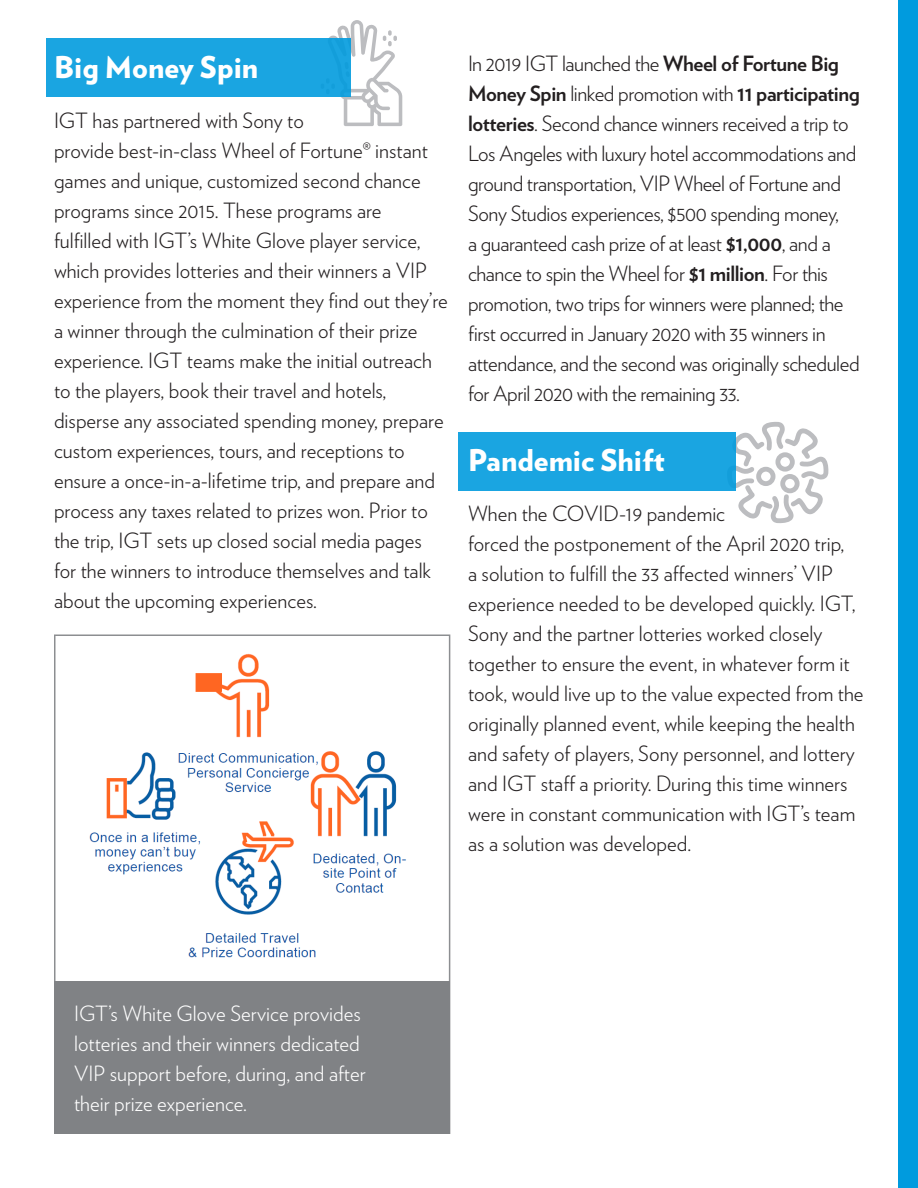
<style>
.page{position:relative;width:918px;height:1188px;background:#fff}
.page>*{position:absolute;margin:0;border:0;box-sizing:border-box;transform-origin:0 0}
.t1{font:900 30px "Verlag";color:#fff}
.Body_Copy{font:300 21px/30px "Verlag";color:#231f20}
.Body_Copy-2{font:300 21px/30px "Verlag";letter-spacing:-.02em;color:#231f20}
.Body_Copy-3{font:300 21px/30px "Verlag";color:#fff}
.s1{font-weight:700}
</style>
<div class="page">
<div style="left:898px;top:0;width:20px;height:1188px;background:#009bde"></div>
<svg style="left:736px;top:422px;width:93px;height:101px"></svg>
<div style="left:459px;top:432px;width:277px;height:59px;background:#1aa5e1"></div>
<svg style="left:329px;top:20px;width:73px;height:106px"></svg>
<div style="left:46px;top:38px;width:305px;height:59px;background:#1aa5e1"></div>
<div style="left:54px;top:981px;width:396px;height:153px;background:#808285"></div>
<img style="left:89px;top:653px;width:317px;height:305px">
<div style="left:54px;top:634px;width:396px;height:500px;border:2px solid #808285"></div>
<p class="t1" style="left:54px;top:42px;width:206px">Big Money Spin</p>
<p class="Body_Copy" style="left:54px;top:105px;width:395px">IGT has partnered with Sony to<br>provide best-in-class Wheel of Fortune® instant games and unique, customized second chance programs since 2015. These programs are<br>fulfilled with IGT’s White Glove player service, which provides lotteries and their winners a VIP experience from the moment they find out they’re a winner through the culmination of their prize experience. IGT teams make the initial outreach to the players, book their travel and hotels, disperse any associated spending money, prepare custom experiences, tours, and receptions to ensure a once-in-a-lifetime trip, and prepare and process any taxes related to prizes won. Prior to the trip, IGT sets up closed social media pages for the winners to introduce themselves and talk about the upcoming experiences.</p>
<p class="Body_Copy-2" style="left:468px;top:47px;width:393px">In 2019 IGT launched the <span class="s1">Wheel of Fortune Big Money Spin</span> linked promotion with <span class="s1">11 participating lotteries</span>. Second chance winners received a trip to Los Angeles with luxury hotel accommodations and ground transportation, VIP Wheel of Fortune and Sony Studios experiences, $500 spending money,<br>a guaranteed cash prize of at least <span class="s1">$1,000</span>, and a chance to spin the Wheel for <span class="s1">$1 million</span>. For this promotion, two trips for winners were planned; the first occurred in January 2020 with 35 winners in attendance, and the second was originally scheduled for April 2020 with the remaining 33.</p>
<p class="t1" style="left:468px;top:435px;width:198px">Pandemic Shift</p>
<p class="Body_Copy" style="left:468px;top:497px;width:397px">When the COVID-19 pandemic<br>forced the postponement of the April 2020 trip,<br>a solution to fulfill the 33 affected winners’ VIP experience needed to be developed quickly. IGT, Sony and the partner lotteries worked closely together to ensure the event, in whatever form it took, would live up to the value expected from the originally planned event, while keeping the health and safety of players, Sony personnel, and lottery and IGT staff a priority. During this time winners were in constant communication with IGT’s team as a solution was developed.</p>
<p class="Body_Copy-3" style="left:74px;top:997px;width:293px">IGT’s White Glove Service provides lotteries and their winners dedicated VIP support before, during, and after their prize experience.</p>
</div>
